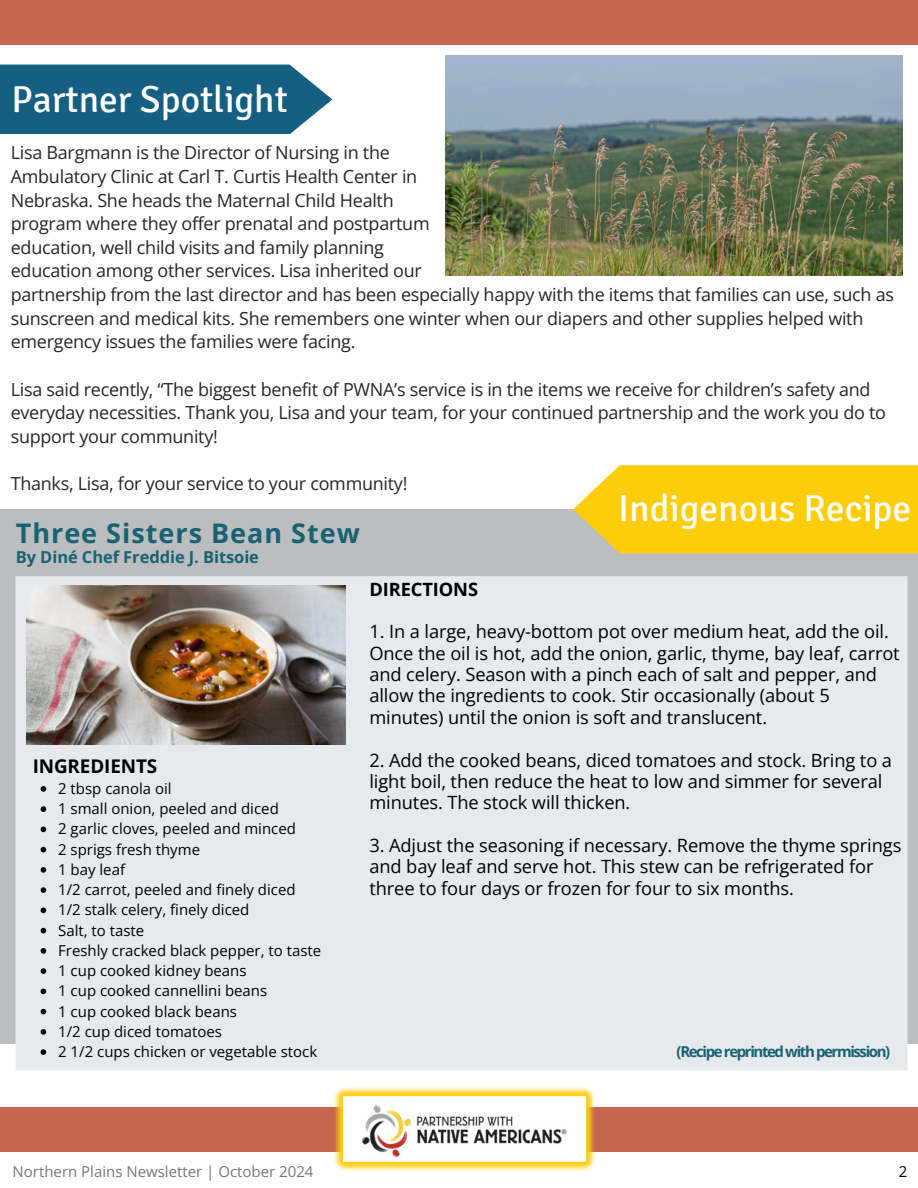
<style>
.page{position:relative;width:918px;height:1188px;background:#fff}
.page>*{position:absolute;margin:0;border:0;box-sizing:border-box;transform-origin:0 0}
.t1{font:37.5px "Signika";color:#fff}
.t2{font:700 27px "Open Sans";letter-spacing:.035em;color:#186273}
.t3{font:700 18.9px "Open Sans";letter-spacing:-.005em;color:#000}
.t4{font:18.3px/21.3px "Open Sans";letter-spacing:-.005em;color:#000}
.t5{font:700 18.3px "Open Sans";letter-spacing:-.005em;color:#000}
.t6{font:18px/23.7px "Open Sans";letter-spacing:-.015em;color:#252627}
.t7{font:700 16.5px "Open Sans";letter-spacing:-.005em;color:#186273}
.t8{font:15px "Open Sans";color:#000}
.t9{font:15px "Open Sans";color:#767676}
.t10{font:700 15px "Open Sans";letter-spacing:-.09em;color:#186273}
</style>
<div class="page">
<div style="left:0;top:509px;width:918px;height:535px;background:#bbbdbf"></div>
<div style="left:0;top:1107px;width:918px;height:45px;background:#c5664f"></div>
<div style="left:0;top:0;width:918px;height:45px;background:#c5664f"></div>
<div style="left:0;top:65px;width:332px;height:69px;background:#156082"></div>
<svg style="left:573px;top:465px;width:345px;height:88px;background:#fcce19"></svg>
<div style="left:16px;top:576px;width:892px;height:494px;background:#e7eaed"></div>
<svg style="left:41px;top:786px;width:5px;height:6px"></svg>
<svg style="left:41px;top:806px;width:5px;height:6px"></svg>
<svg style="left:41px;top:827px;width:5px;height:5px"></svg>
<svg style="left:41px;top:847px;width:5px;height:5px"></svg>
<svg style="left:41px;top:867px;width:5px;height:6px"></svg>
<svg style="left:41px;top:887px;width:5px;height:6px"></svg>
<svg style="left:41px;top:908px;width:5px;height:5px"></svg>
<svg style="left:41px;top:928px;width:5px;height:5px"></svg>
<svg style="left:41px;top:948px;width:5px;height:6px"></svg>
<svg style="left:41px;top:968px;width:5px;height:6px"></svg>
<svg style="left:41px;top:989px;width:5px;height:5px"></svg>
<svg style="left:41px;top:1009px;width:5px;height:5px"></svg>
<svg style="left:41px;top:1029px;width:5px;height:6px"></svg>
<svg style="left:41px;top:1049px;width:5px;height:6px"></svg>
<img style="left:334px;top:1087px;width:261px;height:85px">
<img style="left:446px;top:55px;width:457px;height:221px">
<img style="left:27px;top:585px;width:318px;height:159px">
<p class="t1" style="left:11px;top:77px;width:278px">Partner Spotlight</p>
<p class="t6" style="left:11px;top:140px;width:885px">Lisa Bargmann is the Director of Nursing in the<br>Ambulatory Clinic at Carl T. Curtis Health Center in<br>Nebraska. She heads the Maternal Child Health<br>program where they offer prenatal and postpartum<br>education, well child visits and family planning<br>education among other services. Lisa inherited our<br>partnership from the last director and has been especially happy with the items that families can use, such as sunscreen and medical kits. She remembers one winter when our diapers and other supplies helped with emergency issues the families were facing.</p>
<p class="t6" style="left:11px;top:377px;width:877px">Lisa said recently, “The biggest benefit of PWNA’s service is in the items we receive for children’s safety and everyday necessities. Thank you, Lisa and your team, for your continued partnership and the work you do to support your community!</p>
<p class="t6" style="left:11px;top:471px;width:398px">Thanks, Lisa, for your service to your community!</p>
<p class="t2" style="left:16px;top:514px;width:346px">Three Sisters Bean Stew</p>
<p class="t7" style="left:16px;top:545px;width:245px">By Diné Chef Freddie J. Bitsoie</p>
<h1 class="t1" style="left:618px;top:486px;width:294px">Indigenous Recipe</h1>
<h2 class="t3" style="left:33px;top:752px;width:126px">INGREDIENTS</h2>
<h5 class="t8" style="left:58px;top:778px;width:115px">2 tbsp canola oil</h5>
<p class="t8" style="left:58px;top:798px;width:222px">1 small onion, peeled and diced</p>
<p class="t8" style="left:58px;top:818px;width:239px">2 garlic cloves, peeled and minced</p>
<p class="t8" style="left:58px;top:839px;width:143px">2 sprigs fresh thyme</p>
<p class="t8" style="left:58px;top:859px;width:68px">1 bay leaf</p>
<p class="t8" style="left:58px;top:879px;width:239px">1/2 carrot, peeled and finely diced</p>
<h5 class="t8" style="left:58px;top:899px;width:193px">1/2 stalk celery, finely diced</h5>
<h3 class="t8" style="left:58px;top:920px;width:88px">Salt, to taste</h3>
<p class="t8" style="left:58px;top:940px;width:265px">Freshly cracked black pepper, to taste</p>
<p class="t8" style="left:58px;top:960px;width:190px">1 cup cooked kidney beans</p>
<p class="t8" style="left:58px;top:980px;width:211px">1 cup cooked cannellini beans</p>
<p class="t8" style="left:58px;top:1001px;width:180px">1 cup cooked black beans</p>
<p class="t8" style="left:58px;top:1021px;width:165px">1/2 cup diced tomatoes</p>
<p class="t8" style="left:58px;top:1041px;width:261px">2 1/2 cups chicken or vegetable stock</p>
<p class="t9" style="left:13px;top:1161px;width:302px">Northern Plains Newsletter | October 2024</p>
<h4 class="t5" style="left:369px;top:576px;width:110px">DIRECTIONS</h4>
<h4 class="t4" style="left:369px;top:621px;width:532px">1. In a large, heavy-bottom pot over medium heat, add the oil.<br>Once the oil is hot, add the onion, garlic, thyme, bay leaf, carrot and celery. Season with a pinch each of salt and pepper, and allow the ingredients to cook. Stir occasionally (about 5 minutes) until the onion is soft and translucent.</h4>
<h4 class="t4" style="left:369px;top:749px;width:524px">2. Add the cooked beans, diced tomatoes and stock. Bring to a light boil, then reduce the heat to low and simmer for several minutes. The stock will thicken.</h4>
<h1 class="t4" style="left:369px;top:834px;width:533px">3. Adjust the seasoning if necessary. Remove the thyme springs and bay leaf and serve hot. This stew can be refrigerated for three to four days or frozen for four to six months.</h1>
<p class="t10" style="left:677px;top:1041px;width:215px">(Recipe reprinted with permission)</p>
<p class="t8" style="left:899px;top:1161px;width:10px">2</p>
</div>
